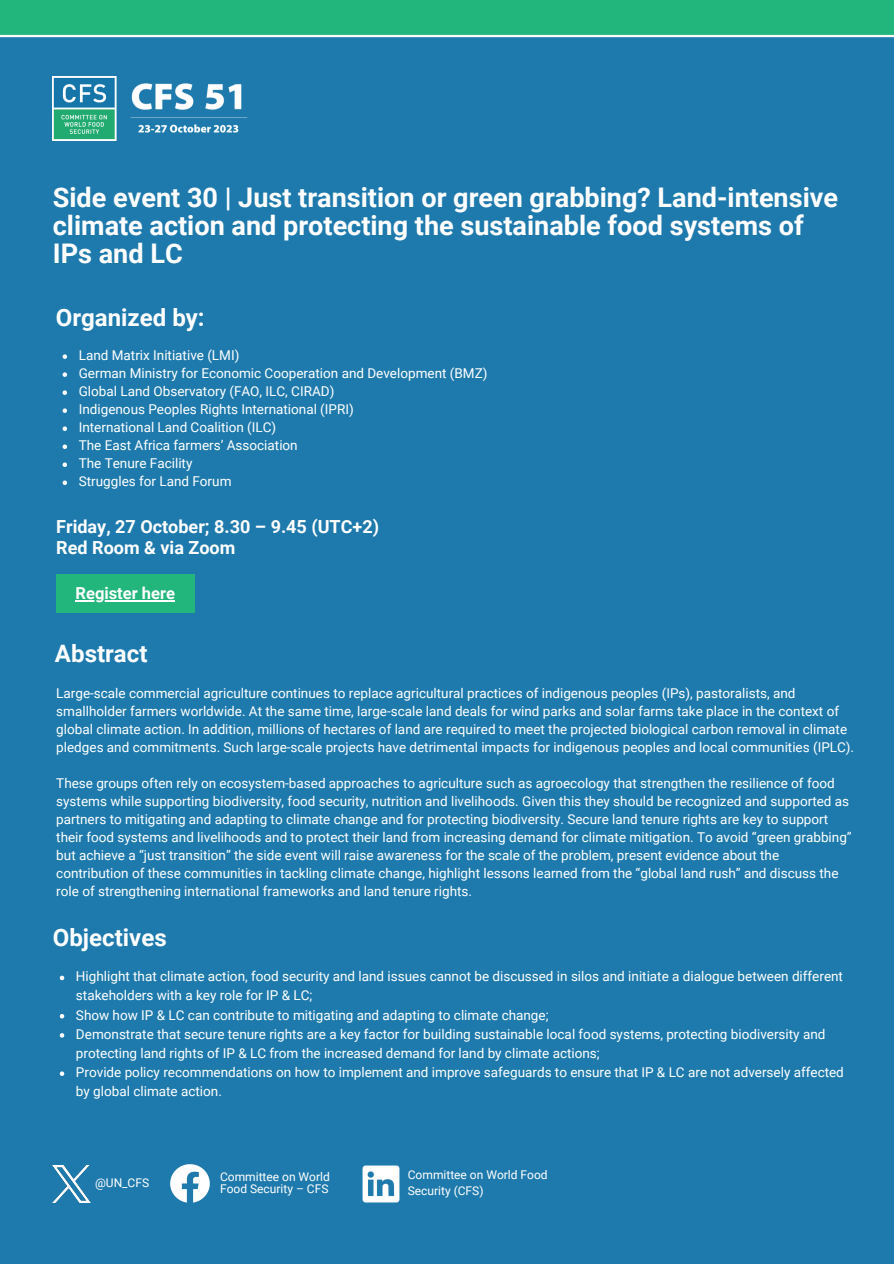
<style>
.page{position:relative;width:894px;height:1264px;background:#fff}
.page>*{position:absolute;margin:0;border:0;box-sizing:border-box;transform-origin:0 0}
.t1{font:700 27px/28.2px "Roboto";color:#fff}
.t2{font:700 24px "Roboto";color:#fff}
.t3{font:700 18px "Roboto";color:#fff}
.t4{font:700 16.5px "Roboto";color:#fff}
.t5{font:13.5px/18px "Roboto";color:#fff}
.t6{font:12px/16px "Roboto";color:#fff}
</style>
<div class="page">
<div style="left:0;top:0;width:893px;height:1263px;background:#1e7aac"></div>
<div style="left:0;top:0;width:893px;height:36px;background:#23b67c"></div>
<hr style="left:0;top:35px;width:893px;height:2px;background:#fff">
<img style="left:53px;top:76px;width:195px;height:65px">
<div style="left:56px;top:574px;width:139px;height:38px;background:#23b67c"></div>
<hr style="left:75px;top:600px;width:100px;height:1px;background:#fff">
<svg style="left:63px;top:354px;width:4px;height:5px"></svg>
<svg style="left:63px;top:372px;width:4px;height:5px"></svg>
<svg style="left:63px;top:390px;width:4px;height:5px"></svg>
<svg style="left:63px;top:408px;width:4px;height:5px"></svg>
<svg style="left:63px;top:426px;width:4px;height:5px"></svg>
<svg style="left:63px;top:444px;width:4px;height:5px"></svg>
<svg style="left:63px;top:462px;width:4px;height:5px"></svg>
<svg style="left:63px;top:480px;width:4px;height:5px"></svg>
<svg style="left:60px;top:975px;width:4px;height:5px"></svg>
<svg style="left:60px;top:1014px;width:4px;height:4px"></svg>
<svg style="left:60px;top:1033px;width:4px;height:4px"></svg>
<svg style="left:60px;top:1071px;width:4px;height:4px"></svg>
<img style="left:362px;top:1165px;width:38px;height:38px">
<img style="left:171px;top:1164px;width:38px;height:38px">
<img style="left:53px;top:1165px;width:37px;height:37px">
<p class="t1" style="left:53px;top:184px;width:786px">Side event 30 | Just transition or green grabbing? Land-intensive climate action and protecting the sustainable food systems of<br>IPs and LC</p>
<p class="t2" style="left:56px;top:304px;width:150px">Organized by:</p>
<p class="t5" style="left:79px;top:346px;width:162px">Land Matrix Initiative (LMI)</p>
<p class="t5" style="left:79px;top:364px;width:410px">German Ministry for Economic Cooperation and Development (BMZ)</p>
<p class="t5" style="left:79px;top:382px;width:257px">Global Land Observatory (FAO, ILC, CIRAD)</p>
<p class="t5" style="left:79px;top:400px;width:276px">Indigenous Peoples Rights International (IPRI)</p>
<p class="t5" style="left:79px;top:418px;width:199px">International Land Coalition (ILC)</p>
<p class="t5" style="left:79px;top:436px;width:220px">The East Africa farmers’ Association</p>
<p class="t5" style="left:79px;top:454px;width:115px">The Tenure Facility</p>
<p class="t5" style="left:79px;top:472px;width:154px">Struggles for Land Forum</p>
<p class="t3" style="left:56px;top:516px;width:324px">Friday, 27 October; 8.30 – 9.45 (UTC+2)</p>
<p class="t3" style="left:56px;top:537px;width:180px">Red Room &amp; via Zoom</p>
<p class="t4" style="left:75px;top:584px;width:101px">Register here</p>
<p class="t2" style="left:55px;top:640px;width:94px">Abstract</p>
<p class="t5" style="left:56px;top:684px;width:799px">Large-scale commercial agriculture continues to replace agricultural practices of indigenous peoples (IPs), pastoralists, and smallholder farmers worldwide. At the same time, large-scale land deals for wind parks and solar farms take place in the context of global climate action. In addition, millions of hectares of land are required to meet the projected biological carbon removal in climate pledges and commitments. Such large-scale projects have detrimental impacts for indigenous peoples and local communities (IPLC).</p>
<p class="t5" style="left:56px;top:774px;width:796px">These groups often rely on ecosystem-based approaches to agriculture such as agroecology that strengthen the resilience of food systems while supporting biodiversity, food security, nutrition and livelihoods. Given this they should be recognized and supported as partners to mitigating and adapting to climate change and for protecting biodiversity. Secure land tenure rights are key to support their food systems and livelihoods and to protect their land from increasing demand for climate mitigation. To avoid “green grabbing” but achieve a “just transition” the side event will raise awareness for the scale of the problem, present evidence about the contribution of these communities in tackling climate change, highlight lessons learned from the “global land rush” and discuss the role of strengthening international frameworks and land tenure rights.</p>
<p class="t2" style="left:53px;top:923px;width:115px">Objectives</p>
<p class="t5" style="left:76px;top:967px;width:768px;line-height:19.2px">Highlight that climate action, food security and land issues cannot be discussed in silos and initiate a dialogue between different stakeholders with a key role for IP &amp; LC;</p>
<p class="t5" style="left:76px;top:1006px;width:474px">Show how IP &amp; LC can contribute to mitigating and adapting to climate change;</p>
<p class="t5" style="left:76px;top:1024px;width:750px;line-height:19.2px">Demonstrate that secure tenure rights are a key factor for building sustainable local food systems, protecting biodiversity and protecting land rights of IP &amp; LC from the increased demand for land by climate actions;</p>
<p class="t5" style="left:76px;top:1062px;width:769px;line-height:19.2px">Provide policy recommendations on how to implement and improve safeguards to ensure that IP &amp; LC are not adversely affected by global climate action.</p>
<p class="t6" style="left:95px;top:1174px;width:56px">@UN_CFS</p>
<p class="t6" style="left:220px;top:1171px;width:111px;line-height:12px">Committee on World<br>Food Security – CFS</p>
<p class="t6" style="left:407px;top:1167px;width:141px">Committee on World Food<br>Security (CFS)</p>
</div>
